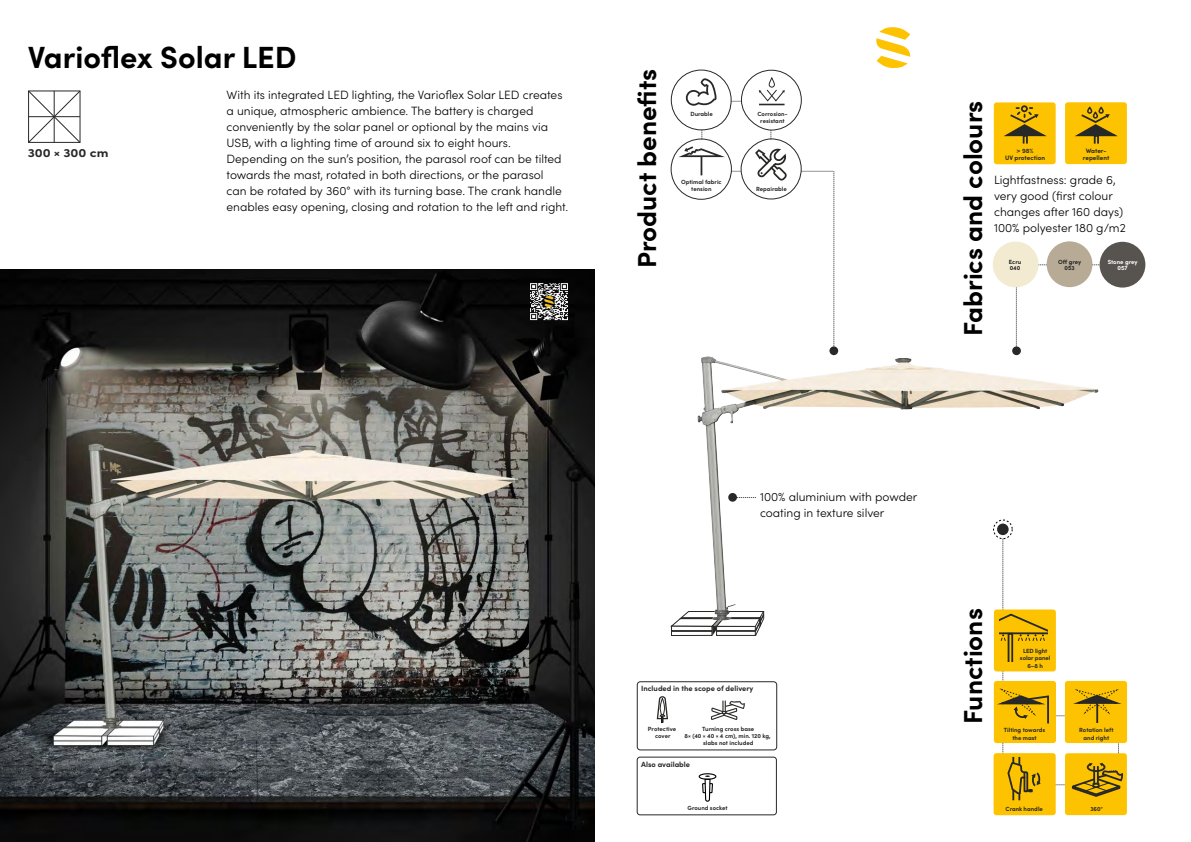
<style>
.page{position:relative;width:1191px;height:842px;background:#fff}
.page>*{position:absolute;margin:0;border:0;box-sizing:border-box;transform-origin:0 0}
.t1{font:700 30.7px "Sofia Pro";color:#000}
.t2{font:700 26px "Sofia Pro";color:#000}
.t3{font:300 12px/16px "Sofia Pro";color:#000}
.t4{font:700 12px "Sofia Pro";color:#282827;scale:1.12 1}
.t5{font:700 7.5px "Sofia Pro";color:#282827}
.t6{font:700 6.4px/7px "Sofia Pro";color:#282827;text-align:center}
.t7{font:700 6px/7.3px "Sofia Pro";color:#282827;text-align:center}
.t8{font:700 6px/6.5px "Sofia Pro";color:#212121}
.t9{font:700 6px/6.5px "Sofia Pro";color:#fff;text-align:center}
</style>
<div class="page">
<img style="left:0;top:269px;width:595px;height:573px">
<svg style="left:28px;top:91px;width:52px;height:52px"></svg>
<img style="left:529px;top:281px;width:40px;height:41px">
<svg style="left:876px;top:27px;width:34px;height:41px"></svg>
<div style="left:637px;top:681px;width:140px;height:69px;border:1px solid #282827;border-radius:3px"></div>
<svg style="left:656px;top:696px;width:12px;height:27px"></svg>
<svg style="left:711px;top:701px;width:34px;height:19px"></svg>
<img style="left:670px;top:350px;width:429px;height:286px">
<svg style="left:737px;top:497px;width:18px;height:1px"></svg>
<div style="left:728px;top:493px;width:9px;height:9px;background:#282827;border-radius:50%"></div>
<svg style="left:1038px;top:265px;width:61px;height:1px"></svg>
<svg style="left:1016px;top:287px;width:1px;height:59px"></svg>
<div style="left:992px;top:242px;width:46px;height:45px;background:#f2ebd2;border-radius:50%"></div>
<div style="left:1046px;top:241px;width:46px;height:46px;background:#b7ab96;border-radius:50%"></div>
<div style="left:1099px;top:242px;width:46px;height:46px;background:#57544f;border-radius:50%"></div>
<div style="left:637px;top:757px;width:139px;height:58px;border:1px solid #282827;border-radius:3px"></div>
<div style="left:997px;top:524px;width:11px;height:11px;background:#282827;border-radius:50%"></div>
<div style="left:993px;top:520px;width:19px;height:19px;border:1px dashed #000;border-radius:50%"></div>
<div style="left:1065px;top:753px;width:61px;height:62px;background:#fdc300;border-radius:3px"></div>
<div style="left:993px;top:753px;width:62px;height:62px;background:#fdc300;border-radius:3px"></div>
<svg style="left:992px;top:539px;width:134px;height:261px"></svg>
<div style="left:829px;top:346px;width:9px;height:9px;background:#282827;border-radius:50%"></div>
<div style="left:1012px;top:346px;width:9px;height:9px;background:#282827;border-radius:50%"></div>
<div style="left:993px;top:102px;width:62px;height:62px;background:#fdc300;border-radius:3px"></div>
<svg style="left:1004px;top:105px;width:43px;height:32px"></svg>
<div style="left:1022px;top:135px;width:5px;height:9px;border:2px solid #282827"></div>
<div style="left:1065px;top:102px;width:61px;height:62px;background:#fdc300;border-radius:3px"></div>
<div style="left:1093px;top:135px;width:6px;height:10px;border:2px solid #282827"></div>
<svg style="left:1075px;top:107px;width:43px;height:30px"></svg>
<svg style="left:801px;top:171px;width:33px;height:180px"></svg>
<div style="left:741px;top:70px;width:60px;height:60px;border:1px solid #282827;border-radius:50%"></div>
<svg style="left:759px;top:89px;width:26px;height:16px"></svg>
<div style="left:768px;top:77px;width:7px;height:11px;border:1px solid #282827;border-radius:3px"></div>
<div style="left:671px;top:70px;width:60px;height:60px;border:1px solid #282827;border-radius:50%"></div>
<svg style="left:685px;top:78px;width:31px;height:28px"></svg>
<div style="left:741px;top:139px;width:60px;height:60px;border:1px solid #282827;border-radius:50%"></div>
<svg style="left:755px;top:148px;width:32px;height:33px"></svg>
<div style="left:671px;top:139px;width:60px;height:61px;border:1px solid #282827;border-radius:50%"></div>
<svg style="left:674px;top:145px;width:66px;height:30px"></svg>
<svg style="left:701px;top:748px;width:12px;height:54px"></svg>
<div style="left:698px;top:773px;width:18px;height:7px;border:1px solid #000;border-radius:50%"></div>
<h1 class="t1" style="left:28px;top:34px;width:270px">Varioflex Solar LED</h1>
<p class="t4" style="left:28px;top:143px;width:74px">300 × 300 cm</p>
<p class="t3" style="left:226px;top:86px;width:343px">With its integrated LED lighting, the Varioflex Solar LED creates a unique, atmospheric ambience. The battery is charged conveniently by the solar panel or optional by the mains via USB, with a lighting time of around six to eight hours.<br>Depending on the sun’s position, the parasol roof can be tilted towards the mast, rotated in both directions, or the parasol<br>can be rotated by 360° with its turning base. The crank handle enables easy opening, closing and rotation to the left and right.</p>
<h2 class="t2" style="left:627px;top:268px;width:201px;rotate:-90deg">Product benefits</h2>
<p class="t7" style="left:690px;top:110px;width:24px">Durable</p>
<p class="t7" style="left:681px;top:177px;width:42px">Optimal fabric tension</p>
<p class="t7" style="left:757px;top:110px;width:32px;line-height:7px">Corrosion&shy;resistant</p>
<p class="t7" style="left:756px;top:185px;width:32px">Repairable</p>
<h2 class="t2" style="left:953px;top:336px;width:237px;rotate:-90deg">Fabrics and colours</h2>
<p class="t6" style="left:1005px;top:147px;width:41px">&gt; 98%<br>UV protection</p>
<p class="t6" style="left:1082px;top:147px;width:28px">Water&shy;repellent</p>
<p class="t3" style="left:994px;top:171px;width:133px">Lightfastness: grade 6, very good (first colour changes after 160 days)<br>100% polyester 180 g/m2</p>
<p class="t8" style="left:1009px;top:258px;width:14px">Ecru<br>040</p>
<p class="t8" style="left:1058px;top:258px;width:24px;text-align:center">O grey<br>053</p>
<p class="t9" style="left:1107px;top:258px;width:31px">Stone grey<br>057</p>
<p class="t3" style="left:760px;top:488px;width:159px">100% aluminium with powder coating in texture silver</p>
<p class="t5" style="left:641px;top:683px;width:114px">Included in the scope of delivery</p>
<p class="t7" style="left:648px;top:725px;width:30px">Protective cover</p>
<p class="t7" style="left:684px;top:725px;width:88px">Turning cross base<br>8× (40 × 40 × 4 cm), min. 120 kg, slabs not included</p>
<p class="t5" style="left:641px;top:758px;width:50px">Also available</p>
<p class="t7" style="left:687px;top:803px;width:42px">Ground socket</p>
<h2 class="t2" style="left:953px;top:724px;width:117px;rotate:-90deg">Functions</h2>
<p class="t7" style="left:1020px;top:647px;width:32px">LED light solar panel<br>6–8 h</p>
<p class="t7" style="left:1004px;top:726px;width:43px">Tilting towards the mast</p>
<p class="t7" style="left:1079px;top:726px;width:36px">Rotation left and right</p>
<p class="t7" style="left:1005px;top:804px;width:39px">Crank handle</p>
<p class="t7" style="left:1090px;top:804px;width:14px">360°</p>
</div>
